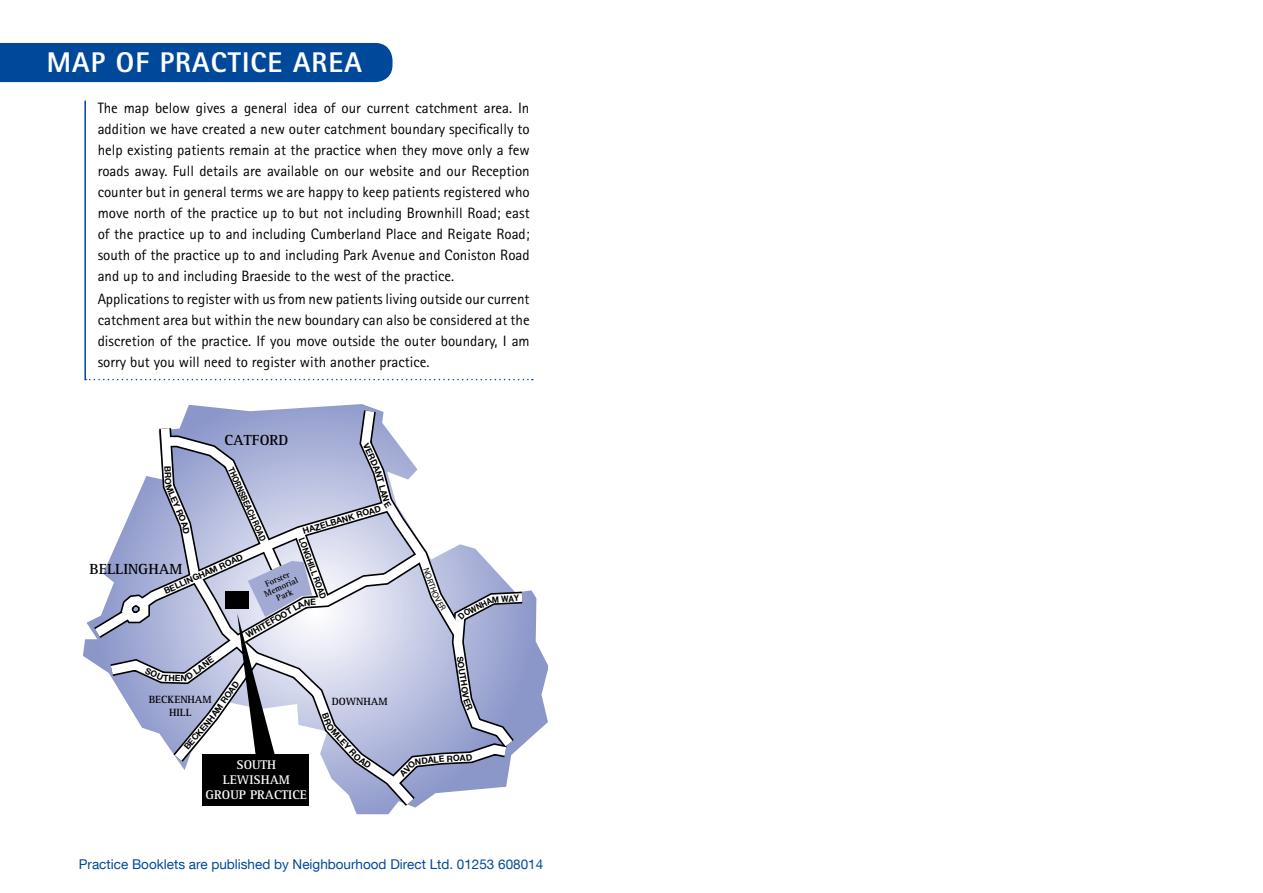
<style>
.page{position:relative;width:1263px;height:893px;background:#fff}
.page>*{position:absolute;margin:0;border:0;box-sizing:border-box;transform-origin:0 0}
.t1{font:800 28.5px "Rotis Sans Serif";letter-spacing:.04em;color:#fff}
.t2{font:700 15.15px "Rotis Serif";color:#000}
.t3{font:15px/21px "Rotis Sans Serif";color:#000;text-align:justify}
.t4{font:13.5px "Helvetica Neue LT Com";color:#00499a}
.t5{font:700 12.9px/14.5px "Rotis Serif";color:#fff;text-align:center}
.t6{font:700 10.8px "Rotis Serif";color:#000}
.t7{font:700 8.7px "Helvetica Neue LT Com";color:#000}
.t8{font:700 8.7px "Helvetica Neue LT Com";color:#000;scale:.9 1}
.t9{font:700 8.7px/8.7px "Rotis Serif";color:#000;text-align:center}
.t10{font:700 8.7px "Helvetica Neue LT Com";color:#000;scale:.85 1}
.t11{font:8.7px "Myriad Pro";color:#000}
</style>
<div class="page">
<div style="left:0;top:43px;width:392px;height:39px;background:#00499a"></div>
<svg style="left:427px;top:594px;width:121px;height:205px"></svg>
<svg style="left:202px;top:798px;width:220px;height:16px"></svg>
<div style="left:203px;top:754px;width:106px;height:51px;background:#000"></div>
<hr style="left:84px;top:101px;width:2px;height:279px;background:#00499a">
<svg style="left:86px;top:379px;width:447px;height:1px"></svg>
<svg style="left:83px;top:404px;width:451px;height:394px"></svg>
<h1 class="t1" style="left:47px;top:44px;width:317px">MAP OF PRACTICE AREA</h1>
<p class="t3" style="left:98px;top:97px;width:434px">The map below gives a general idea of our current catchment area. In addition we have created a new outer catchment boundary specifically to help existing patients remain at the practice when they move only a few roads away. Full details are available on our website and our Reception counter but in general terms we are happy to keep patients registered who move north of the practice up to but not including Brownhill Road; east of the practice up to and including Cumberland Place and Reigate Road; south of the practice up to and including Park Avenue and Coniston Road and up to and including Braeside to the west of the practice.</p>
<p class="t3" style="left:98px;top:288px;width:434px">Applications to register with us from new patients living outside our current catchment area but within the new boundary can also be considered at the discretion of the practice. If you move outside the outer boundary, I am sorry but you will need to register with another practice.</p>
<p class="t2" style="left:225px;top:431px;width:65px">CATFORD</p>
<p class="t7" style="left:371px;top:442px;width:31px;rotate:65deg">VERDA</p>
<p class="t7" style="left:383px;top:470px;width:33px;rotate:75deg">NT LAN</p>
<p class="t10" style="left:236px;top:465px;width:96px;rotate:66deg">THORNSBEACH ROAD</p>
<p class="t7" style="left:162px;top:586px;width:87px;rotate:-24deg">BELLINGHAM ROAD</p>
<p class="t7" style="left:173px;top:483px;width:47px;rotate:67deg">MLEY ROA</p>
<p class="t7" style="left:301px;top:526px;width:83px;rotate:-17deg">HAZELBANK ROAD</p>
<p class="t8" style="left:307px;top:536px;width:73px;rotate:70deg">LONGHILL ROAD</p>
<p class="t2" style="left:89px;top:560px;width:94px">BELLINGHAM</p>
<p class="t9" style="left:259px;top:582px;width:37px;rotate:-24deg">Forster<br>Memorial<br>Park</p>
<p class="t7" style="left:244px;top:631px;width:67px;rotate:-30deg">WHITEFOOT LA</p>
<p class="t7" style="left:184px;top:673px;width:33px;rotate:-36deg">D LANE</p>
<p class="t7" style="left:181px;top:745px;width:38px;rotate:-50deg">BECKEN</p>
<p class="t7" style="left:163px;top:672px;width:25px;rotate:2deg">THEN</p>
<p class="t7" style="left:205px;top:718px;width:49px;rotate:-55deg">HAM ROAD</p>
<p class="t6" style="left:149px;top:693px;width:65px">BECKENHAM</p>
<p class="t6" style="left:332px;top:695px;width:57px">DOWNHAM</p>
<p class="t6" style="left:169px;top:706px;width:24px">HILL</p>
<p class="t7" style="left:332px;top:721px;width:41px;rotate:48deg">OMLEY R</p>
<p class="t5" style="left:206px;top:758px;width:103px">SOUTH<br>LEWISHAM<br>GROUP PRACTICE</p>
<p class="t11" style="left:430px;top:566px;width:34px;rotate:70deg">NORTHO</p>
<p class="t8" style="left:462px;top:609px;width:35px;rotate:-27deg">OWNHA</p>
<p class="t8" style="left:492px;top:594px;width:32px;rotate:-4deg">M WAY</p>
<p class="t7" style="left:465px;top:655px;width:44px;rotate:82deg">SOUTHOV</p>
<p class="t7" style="left:414px;top:756px;width:31px;rotate:-6deg">NDALE</p>
<p class="t4" style="left:79px;top:856px;width:466px">Practice Booklets are published by Neighbourhood Direct Ltd. 01253 608014</p>
</div>
